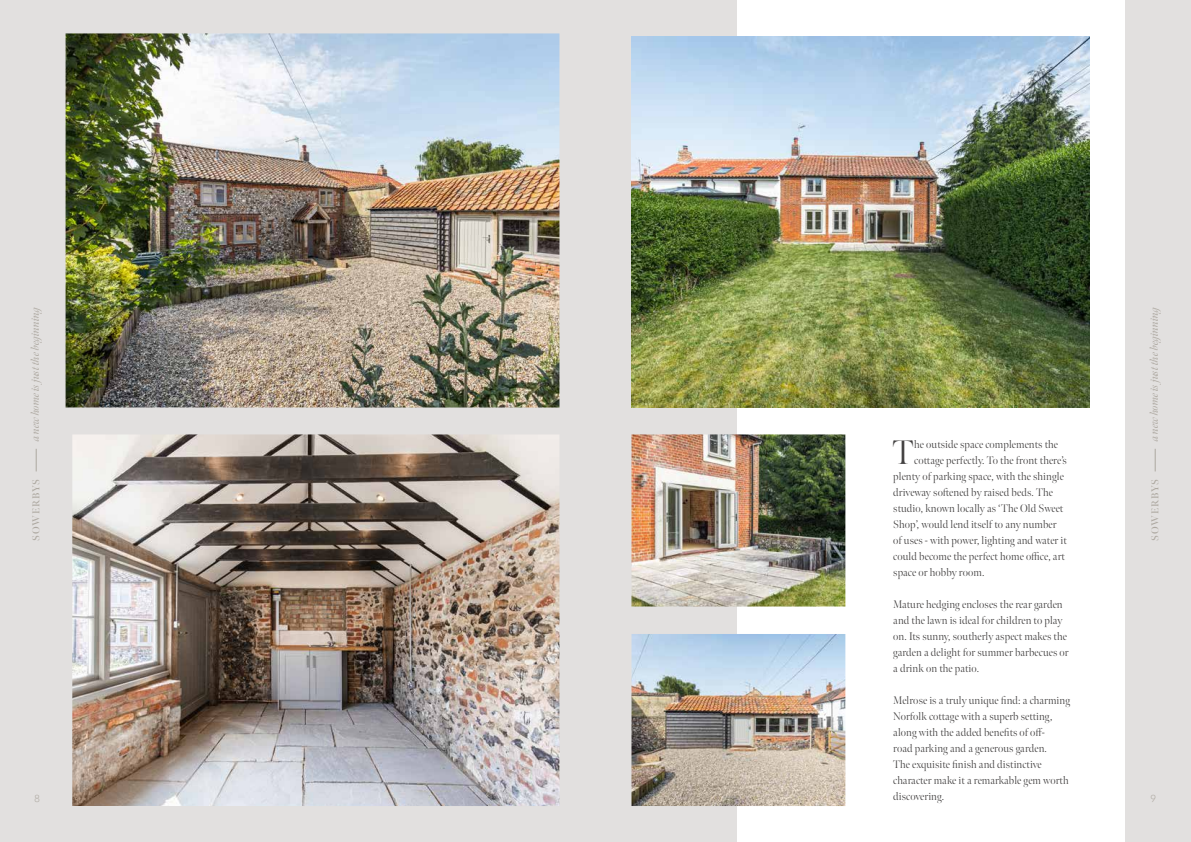
<style>
.page{position:relative;width:1191px;height:842px;background:#fff}
.page>*{position:absolute;margin:0;border:0;box-sizing:border-box;transform-origin:0 0}
.t1{font:300 34px "Meno Banner";color:#434141}
.t2{font:300 11px/16px "Meno Banner";letter-spacing:.01em;color:#434141}
.t3{font:italic 11px "Meno Banner";letter-spacing:-.01em;color:#ada8a0}
.t4{font:600 10px "Meno Banner";letter-spacing:.08em;color:#ada8a0}
.t5{font:300 10px "Quasimoda";color:#ada8a0}
</style>
<div class="page">
<div style="left:0;top:0;width:595px;height:842px;background:#e2e0df"></div>
<div style="left:595px;top:0;width:596px;height:842px;background:#e2e0df"></div>
<svg style="left:36px;top:449px;width:1px;height:22px"></svg>
<svg style="left:1155px;top:449px;width:1px;height:22px"></svg>
<div style="left:737px;top:0;width:388px;height:842px;background:#fff"></div>
<img style="left:631px;top:36px;width:458px;height:372px">
<img style="left:66px;top:33px;width:493px;height:374px">
<img style="left:72px;top:434px;width:487px;height:372px">
<img style="left:631px;top:434px;width:214px;height:172px">
<img style="left:631px;top:634px;width:214px;height:172px">
<p class="t3" style="left:29px;top:441px;width:138px;rotate:-90deg">a new home is just the beginning</p>
<p class="t3" style="left:1147px;top:441px;width:138px;rotate:-90deg">a new home is just the beginning</p>
<h1 class="t1" style="left:892px;top:432px;width:23px">T</h1>
<p class="t2" style="left:914px;top:437px;width:145px">he outside space complements the</p>
<p class="t2" style="left:914px;top:453px;width:154px">cottage perfectly. To the front there’s</p>
<p class="t2" style="left:893px;top:469px;width:172px">plenty of parking space, with the shingle</p>
<p class="t2" style="left:893px;top:485px;width:161px">driveway softened by raised beds. The</p>
<p class="t2" style="left:893px;top:501px;width:172px">studio, known locally as ‘The Old Sweet</p>
<p class="t2" style="left:893px;top:517px;width:165px">Shop’, would lend itself to any number</p>
<p class="t2" style="left:893px;top:533px;width:175px">of uses - with power, lighting and water it</p>
<p class="t2" style="left:893px;top:549px;width:173px">could become the perfect home office, art</p>
<p class="t2" style="left:893px;top:565px;width:93px">space or hobby room.</p>
<p class="t2" style="left:893px;top:597px;width:177px">Mature hedging encloses the rear garden and the lawn is ideal for children to play on. Its sunny, southerly aspect makes the garden a delight for summer barbecues or a drink on the patio.</p>
<p class="t2" style="left:893px;top:693px;width:178px">Melrose is a truly unique find: a charming Norfolk cottage with a superb setting, along with the added benefits of off-<br>road parking and a generous garden.<br>The exquisite finish and distinctive character make it a remarkable gem worth discovering.</p>
<p class="t4" style="left:30px;top:541px;width:63px;rotate:-90deg">SOWERBYS</p>
<p class="t4" style="left:1149px;top:541px;width:63px;rotate:-90deg">SOWERBYS</p>
<p class="t5" style="left:35px;top:791px;width:7px">8</p>
<p class="t5" style="left:1150px;top:791px;width:7px">9</p>
</div>
